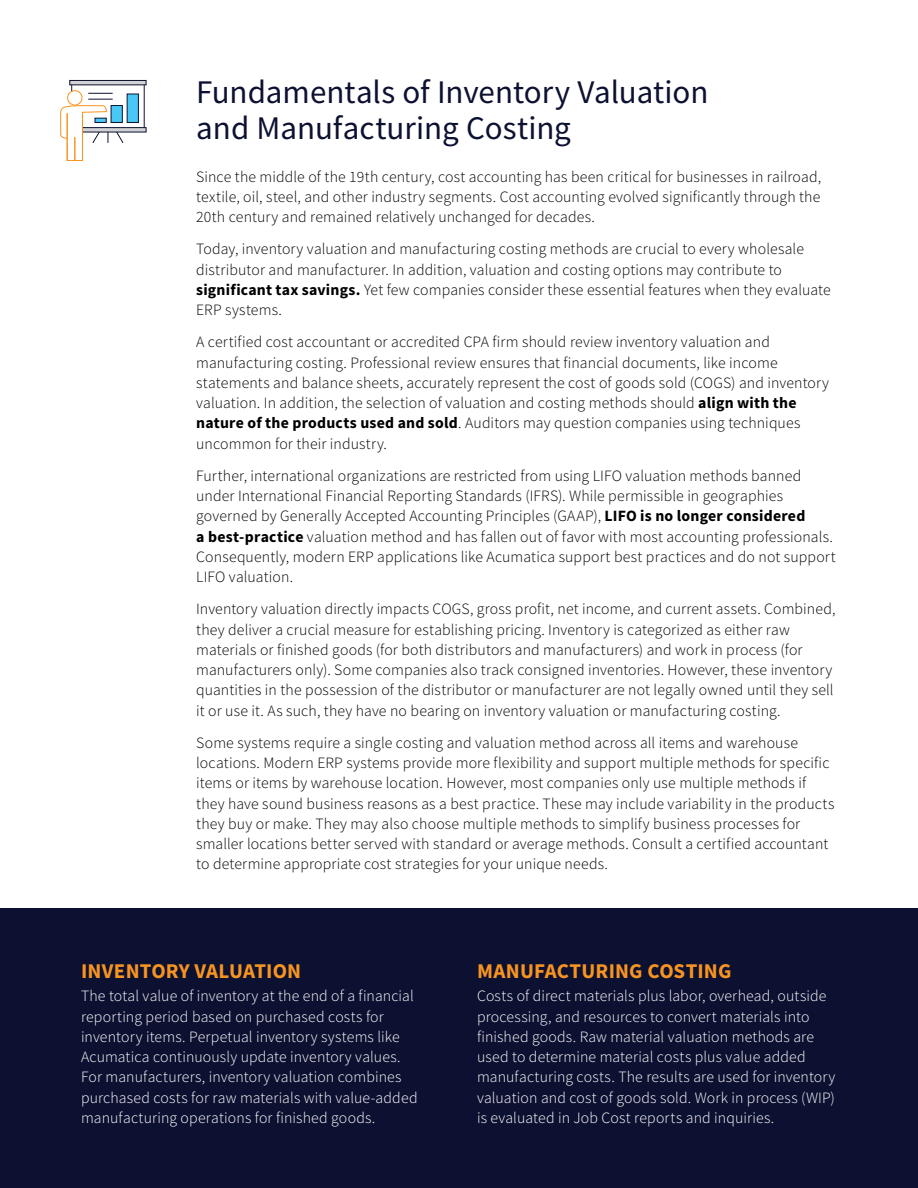
<style>
.page{position:relative;width:918px;height:1188px;background:#fff}
.page>*{position:absolute;margin:0;border:0;box-sizing:border-box;transform-origin:0 0}
.t1{font:33px/36px "Source Sans Pro";color:#0d1131}
.t2{font:700 21px "Source Sans Pro";letter-spacing:.01em;color:#f79421}
.t3{font:300 15.75px/20.2px "Source Sans Pro";letter-spacing:.01em;color:#000}
.t4{font:300 15.75px/20.2px "Source Sans Pro";letter-spacing:.01em;color:#fff}
.s1{font-weight:700}
</style>
<div class="page">
<div style="left:0;top:908px;width:918px;height:251px;background:#0d1131"></div>
<div style="left:0;top:1148px;width:918px;height:40px;background:#0d1131"></div>
<svg style="left:60px;top:80px;width:87px;height:81px"></svg>
<h1 class="t1" style="left:196px;top:74px;width:514px">Fundamentals of Inventory Valuation and Manufacturing Costing</h1>
<p class="t3" style="left:196px;top:166px;width:626px;text-align:justify">Since the middle of the 19th century, cost accounting has been critical for businesses in railroad, textile, oil, steel, and other industry segments. Cost accounting evolved significantly through the 20th century and remained relatively unchanged for decades.</p>
<p class="t3" style="left:196px;top:239px;width:636px">Today, inventory valuation and manufacturing costing methods are crucial to every wholesale distributor and manufacturer. In addition, valuation and costing options may contribute to <span class="s1">significant tax savings.</span> Yet few companies consider these essential features when they evaluate ERP systems.</p>
<p class="t3" style="left:196px;top:332px;width:634px">A certified cost accountant or accredited CPA firm should review inventory valuation and manufacturing costing. Professional review ensures that financial documents, like income statements and balance sheets, accurately represent the cost of goods sold (COGS) and inventory valuation. In addition, the selection of valuation and costing methods should <span class="s1">align with the nature of the products used and sold</span>. Auditors may question companies using techniques uncommon for their industry.</p>
<p class="t3" style="left:196px;top:465px;width:641px">Further, international organizations are restricted from using LIFO valuation methods banned under International Financial Reporting Standards (IFRS). While permissible in geographies governed by Generally Accepted Accounting Principles (GAAP), <span class="s1">LIFO is no longer considered<br>a best-practice</span> valuation method and has fallen out of favor with most accounting professionals.<br>Consequently, modern ERP applications like Acumatica support best practices and do not support LIFO valuation.</p>
<p class="t3" style="left:196px;top:599px;width:641px">Inventory valuation directly impacts COGS, gross profit, net income, and current assets. Combined, they deliver a crucial measure for establishing pricing. Inventory is categorized as either raw materials or finished goods (for both distributors and manufacturers) and work in process (for manufacturers only). Some companies also track consigned inventories. However, these inventory quantities in the possession of the distributor or manufacturer are not legally owned until they sell it or use it. As such, they have no bearing on inventory valuation or manufacturing costing.</p>
<p class="t3" style="left:196px;top:733px;width:640px">Some systems require a single costing and valuation method across all items and warehouse locations. Modern ERP systems provide more flexibility and support multiple methods for specific items or items by warehouse location. However, most companies only use multiple methods if they have sound business reasons as a best practice. These may include variability in the products they buy or make. They may also choose multiple methods to simplify business processes for smaller locations better served with standard or average methods. Consult a certified accountant to determine appropriate cost strategies for your unique needs.</p>
<h2 class="t2" style="left:81px;top:957px;width:222px">INVENTORY VALUATION</h2>
<p class="t4" style="left:81px;top:986px;width:338px">The total value of inventory at the end of a financial reporting period based on purchased costs for inventory items. Perpetual inventory systems like Acumatica continuously update inventory values.<br>For manufacturers, inventory valuation combines purchased costs for raw materials with value-added manufacturing operations for finished goods.</p>
<h2 class="t2" style="left:477px;top:957px;width:256px">MANUFACTURING COSTING</h2>
<p class="t4" style="left:477px;top:986px;width:360px">Costs of direct materials plus labor, overhead, outside processing, and resources to convert materials into finished goods. Raw material valuation methods are used to determine material costs plus value added manufacturing costs. The results are used for inventory valuation and cost of goods sold. Work in process (WIP) is evaluated in Job Cost reports and inquiries.</p>
</div>
